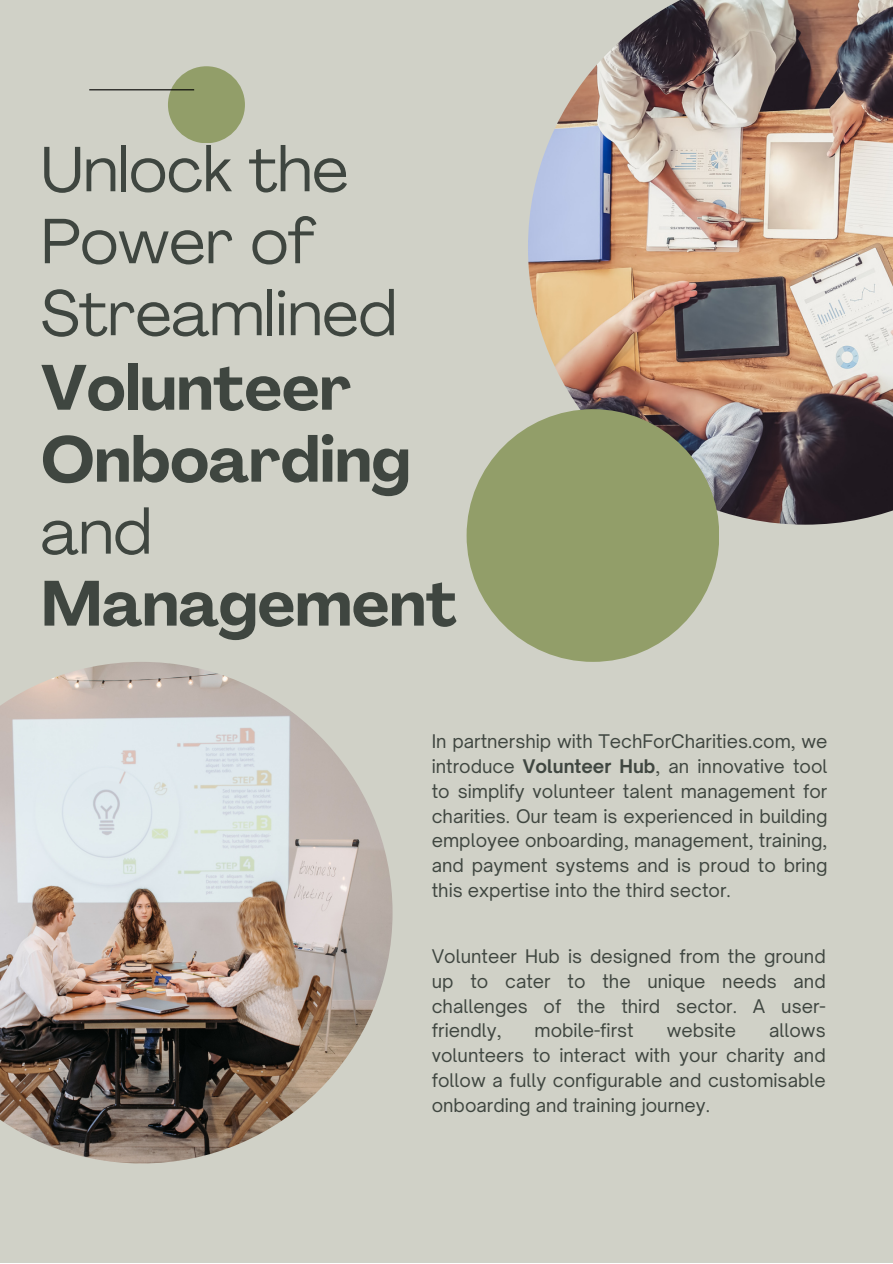
<style>
.page{position:relative;width:893px;height:1264px;background:#fff}
.page>*{position:absolute;margin:0;border:0;box-sizing:border-box;transform-origin:0 0}
.t1{font:700 63px/72px "Agrandir";color:#3f4640}
.t2{font:63px/72px "Agrandir";color:#3f4640}
.t3{font:18px/24.8px "Open Sauce One";color:#3f4640;text-align:justify}
.s1{font-weight:400}
.s2{font-weight:700}
</style>
<div class="page">
<div style="left:0;top:0;width:892px;height:1262px;background:#d0d1c7"></div>
<div style="left:168px;top:66px;width:77px;height:77px;background:#929e69;border-radius:50%"></div>
<hr style="left:89px;top:89px;width:105px;height:1px;background:#000">
<img style="left:528px;top:0;width:364px;height:524px">
<img style="left:0;top:662px;width:392px;height:501px">
<div style="left:466px;top:409px;width:253px;height:253px;background:#929e69;border-radius:50%"></div>
<p class="t2" style="left:41px;top:139px;width:357px">Unlock the<br>Power of<br>Streamlined</p>
<p class="t1" style="left:41px;top:358px;width:417px">Volunteer<br>Onboarding <span class="s1">and<br></span>Management</p>
<p class="t3" style="left:432px;top:729px;width:397px">In partnership with TechForCharities.com, we introduce <span class="s2">Volunteer Hub</span>, an innovative tool to simplify volunteer talent management for charities. Our team is experienced in building employee onboarding, management, training, and payment systems and is proud to bring this expertise into the third sector.</p>
<p class="t3" style="left:432px;top:943px;width:395px">Volunteer Hub is designed from the ground up to cater to the unique needs and challenges of the third sector. A user&shy;friendly,</p>
<p class="t3" style="left:534px;top:1018px;width:101px">mobile-first</p>
<p class="t3" style="left:666px;top:1018px;width:71px">website</p>
<p class="t3" style="left:432px;top:1018px;width:395px;text-indent:337px">allows volunteers to interact with your charity and follow a fully configurable and customisable onboarding and training journey.</p>
</div>
